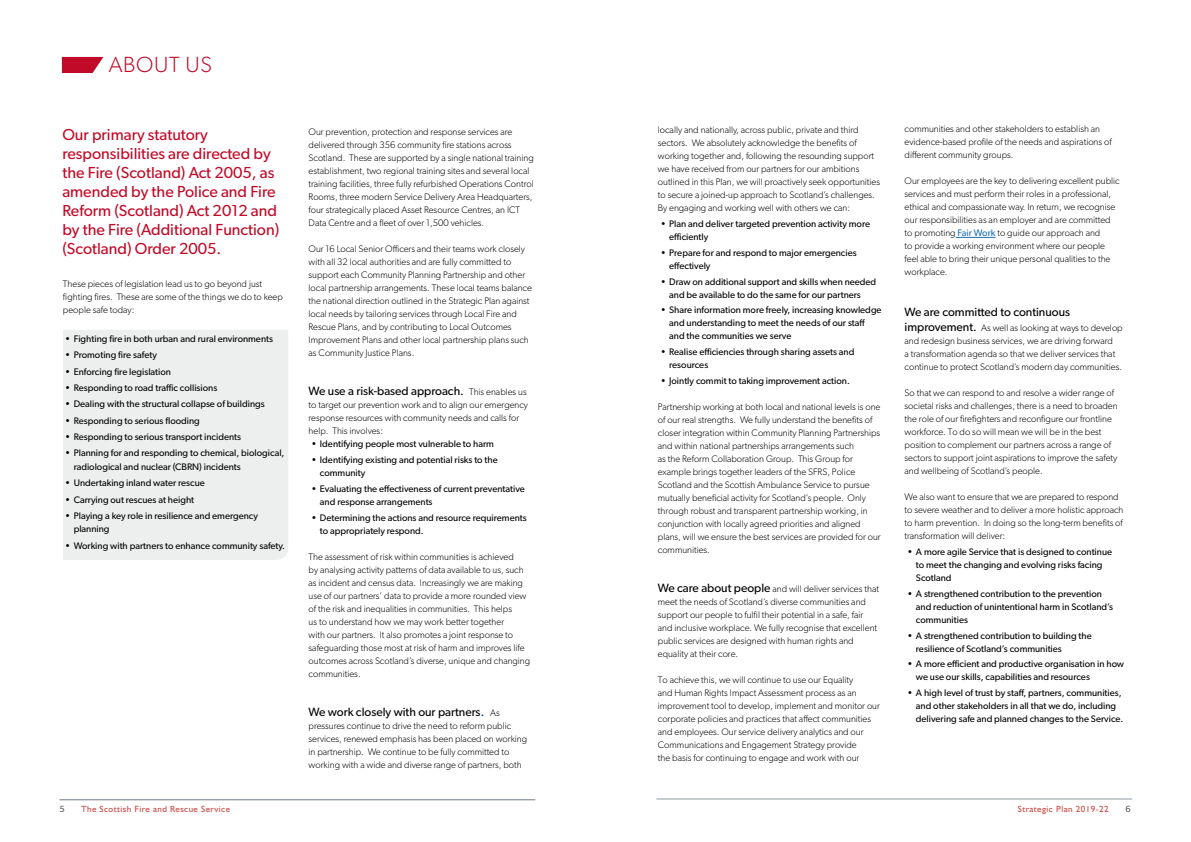
<style>
.page{position:relative;width:1191px;height:842px;background:#fff}
.page>*{position:absolute;margin:0;border:0;box-sizing:border-box;transform-origin:0 0}
.t1{font:300 22px "Gibson";letter-spacing:.03em;color:#c10a27}
.t2{font:16px/19px "Gibson";color:#c10a27}
.t3{font:12px "Gibson";color:#000}
.t4{font:300 9.5px/13px "Gibson";color:#000}
.t5{font:9.5px/13px "Gibson";color:#000}
.t6{font:9px "Humanist 521 BT";letter-spacing:.05em;color:#cd4845}
.t7{font:9px "Gibson";color:#4c565c}
.s1{font-weight:300;font-size:9.5px}
.s2{font-size:14px;color:#0d52a0}
.s3{font-weight:400;font-size:12px}
.s4{font-weight:400;color:#1d71b8}
</style>
<div class="page">
<hr style="left:656px;top:799px;width:476px;height:1px;background:#939da3">
<div style="left:63px;top:330px;width:225px;height:230px;background:#edeeee"></div>
<hr style="left:60px;top:799px;width:475px;height:1px;background:#939da3">
<svg style="left:62px;top:57px;width:41px;height:16px"></svg>
<hr style="left:955px;top:237px;width:40px;height:1px;background:#1d71b8">
<h1 class="t1" style="left:109px;top:51px;width:105px">ABOUT US</h1>
<h2 class="t2" style="left:62px;top:125px;width:218px">Our primary statutory responsibilities are directed by the Fire (Scotland) Act 2005, as amended by the Police and Fire<br>Reform (Scotland) Act 2012 and by the Fire (Additional Function) (Scotland) Order 2005.</h2>
<p class="t4" style="left:63px;top:277px;width:221px">These pieces of legislation lead us to go beyond just fighting fires. These are some of the things we do to keep people safe today:</p>
<p class="t5" style="left:65px;top:332px;width:209px">• Fighting fire in both urban and rural environments</p>
<p class="t5" style="left:65px;top:348px;width:93px">• Promoting fire safety</p>
<p class="t5" style="left:65px;top:365px;width:107px">• Enforcing fire legislation</p>
<p class="t5" style="left:65px;top:381px;width:154px">• Responding to road traffic collisions</p>
<p class="t5" style="left:65px;top:397px;width:201px">• Dealing with the structural collapse of buildings</p>
<p class="t5" style="left:65px;top:414px;width:136px">• Responding to serious flooding</p>
<p class="t5" style="left:65px;top:430px;width:177px">• Responding to serious transport incidents</p>
<p class="t5" style="left:74px;top:446px;width:212px;line-height:13.5px;text-indent:-9px">• Planning for and responding to chemical, biological, radiological and nuclear (CBRN) incidents</p>
<p class="t5" style="left:65px;top:476px;width:141px">• Undertaking inland water rescue</p>
<p class="t5" style="left:65px;top:493px;width:130px">• Carrying out rescues at height</p>
<p class="t5" style="left:74px;top:509px;width:186px;line-height:13.5px;text-indent:-9px">• Playing a key role in resilience and emergency planning</p>
<p class="t5" style="left:65px;top:539px;width:221px">• Working with partners to enhance community safety.</p>
<p class="t4" style="left:309px;top:125px;width:227px">Our prevention, protection and response services are delivered through 356 community fire stations across Scotland. These are supported by a single national training establishment, two regional training sites and several local training facilities, three fully refurbished Operations Control Rooms, three modern Service Delivery Area Headquarters, four strategically placed Asset Resource Centres, an ICT Data Centre and a fleet of over 1,500 vehicles.</p>
<p class="t4" style="left:309px;top:242px;width:225px">Our 16 Local Senior Officers and their teams work closely with all 32 local authorities and are fully committed to support each Community Planning Partnership and other local partnership arrangements. These local teams balance the national direction outlined in the Strategic Plan against local needs by tailoring services through Local Fire and Rescue Plans, and by contributing to Local Outcomes Improvement Plans and other local partnership plans such as Community Justice Plans.</p>
<p class="t3" style="left:309px;top:384px;width:220px">We use a risk-based approach. <span class="s1">This enables us</span></p>
<p class="t4" style="left:309px;top:398px;width:221px">to target our prevention work and to align our emergency response resources with community needs and calls for help. This involves:</p>
<p class="t5" style="left:311px;top:437px;width:184px">• Identifying people most vulnerable to harm</p>
<p class="t5" style="left:320px;top:453px;width:179px;text-indent:-9px">• Identifying existing and potential risks to the community</p>
<p class="t5" style="left:320px;top:482px;width:206px;text-indent:-9px">• Evaluating the effectiveness of current preventative and response arrangements</p>
<p class="t5" style="left:320px;top:511px;width:208px;text-indent:-9px">• Determining the actions and resource requirements to appropriately respond.</p>
<p class="t4" style="left:308px;top:550px;width:223px">The assessment of risk within communities is achieved<br>by analysing activity patterns of data available to us, such as incident and census data. Increasingly we are making use of our partners’ data to provide a more rounded view of the risk and inequalities in communities. This helps<br>us to understand how we may work better together<br>with our partners. It also promotes a joint response to safeguarding those most at risk of harm and improves life outcomes across Scotland’s diverse, unique and changing communities.</p>
<p class="t3" style="left:309px;top:704px;width:193px">We work closely with our partners<span class="s2">.</span> <span class="s1">As</span></p>
<p class="t4" style="left:309px;top:719px;width:220px">pressures continue to drive the need to reform public services, renewed emphasis has been placed on working in partnership. We continue to be fully committed to working with a wide and diverse range of partners, both</p>
<p class="t4" style="left:658px;top:123px;width:224px">locally and nationally, across public, private and third sectors. We absolutely acknowledge the benefits of working together and, following the resounding support we have received from our partners for our ambitions outlined in this Plan, we will proactively seek opportunities to secure a joined-up approach to Scotland’s challenges.<br>By engaging and working well with others we can:</p>
<p class="t5" style="left:669px;top:217px;width:202px;text-indent:-9px">• Plan and deliver targeted prevention activity more efficiently</p>
<p class="t5" style="left:669px;top:246px;width:189px;text-indent:-9px">• Prepare for and respond to major emergencies effectively</p>
<p class="t5" style="left:669px;top:275px;width:208px;text-indent:-9px">• Draw on additional support and skills when needed and be available to do the same for our partners</p>
<p class="t5" style="left:669px;top:303px;width:214px;text-indent:-9px">• Share information more freely, increasing knowledge and understanding to meet the needs of our staff and the communities we serve</p>
<p class="t5" style="left:669px;top:345px;width:187px;text-indent:-9px">• Realise efficiencies through sharing assets and resources</p>
<p class="t5" style="left:660px;top:374px;width:191px">• Jointly commit to taking improvement action.</p>
<p class="t4" style="left:658px;top:400px;width:224px">Partnership working at both local and national levels is one of our real strengths. We fully understand the benefits of closer integration within Community Planning Partnerships and within national partnerships arrangements such<br>as the Reform Collaboration Group. This Group for example brings together leaders of the SFRS, Police Scotland and the Scottish Ambulance Service to pursue mutually beneficial activity for Scotland’s people. Only through robust and transparent partnership working, in conjunction with locally agreed priorities and aligned plans, will we ensure the best services are provided for our communities.</p>
<p class="t4" style="left:658px;top:582px;width:223px"><span class="s3">We care about people</span> and will deliver services that meet the needs of Scotland’s diverse communities and support our people to fulfil their potential in a safe, fair and inclusive workplace. We fully recognise that excellent public services are designed with human rights and equality at their core.</p>
<p class="t4" style="left:658px;top:673px;width:223px">To achieve this, we will continue to use our Equality<br>and Human Rights Impact Assessment process as an improvement tool to develop, implement and monitor our corporate policies and practices that affect communities and employees. Our service delivery analytics and our Communications and Engagement Strategy provide<br>the basis for continuing to engage and work with our</p>
<p class="t4" style="left:904px;top:122px;width:208px">communities and other stakeholders to establish an evidence-based profile of the needs and aspirations of different community groups.</p>
<p class="t4" style="left:904px;top:174px;width:217px">Our employees are the key to delivering excellent public services and must perform their roles in a professional, ethical and compassionate way. In return, we recognise our responsibilities as an employer and are committed to promoting <span class="s4">Fair Work</span> to guide our approach and<br>to provide a working environment where our people feel able to bring their unique personal qualities to the workplace.</p>
<p class="t3" style="left:904px;top:305px;width:167px">We are committed to continuous</p>
<p class="t4" style="left:904px;top:321px;width:220px"><span class="s3">improvement.</span> As well as looking at ways to develop and redesign business services, we are driving forward<br>a transformation agenda so that we deliver services that continue to protect Scotland’s modern day communities.</p>
<p class="t4" style="left:904px;top:386px;width:214px">So that we can respond to and resolve a wider range of societal risks and challenges, there is a need to broaden the role of our firefighters and reconfigure our frontline workforce. To do so will mean we will be in the best position to complement our partners across a range of sectors to support joint aspirations to improve the safety and wellbeing of Scotland’s people.</p>
<p class="t4" style="left:904px;top:490px;width:220px">We also want to ensure that we are prepared to respond to severe weather and to deliver a more holistic approach to harm prevention. In doing so the long-term benefits of transformation will deliver:</p>
<p class="t5" style="left:916px;top:545px;width:198px;text-indent:-9px">• A more agile Service that is designed to continue to meet the changing and evolving risks facing<br>Scotland</p>
<p class="t5" style="left:916px;top:587px;width:199px;text-indent:-9px">• A strengthened contribution to the prevention and reduction of unintentional harm in Scotland’s communities</p>
<p class="t5" style="left:916px;top:629px;width:177px;text-indent:-9px">• A strengthened contribution to building the resilience of Scotland’s communities</p>
<p class="t5" style="left:916px;top:657px;width:210px;text-indent:-9px">• A more efficient and productive organisation in how we use our skills, capabilities and resources</p>
<p class="t5" style="left:916px;top:686px;width:209px;text-indent:-9px">• A high level of trust by staff, partners, communities, and other stakeholders in all that we do, including delivering safe and planned changes to the Service.</p>
<p class="t7" style="left:60px;top:803px;width:7px">5</p>
<p class="t7" style="left:1125px;top:803px;width:7px">6</p>
<p class="t6" style="left:81px;top:803px;width:150px">The Scottish Fire and Rescue Service</p>
<p class="t6" style="left:1017px;top:803px;width:92px">Strategic Plan 2019-22</p>
</div>
